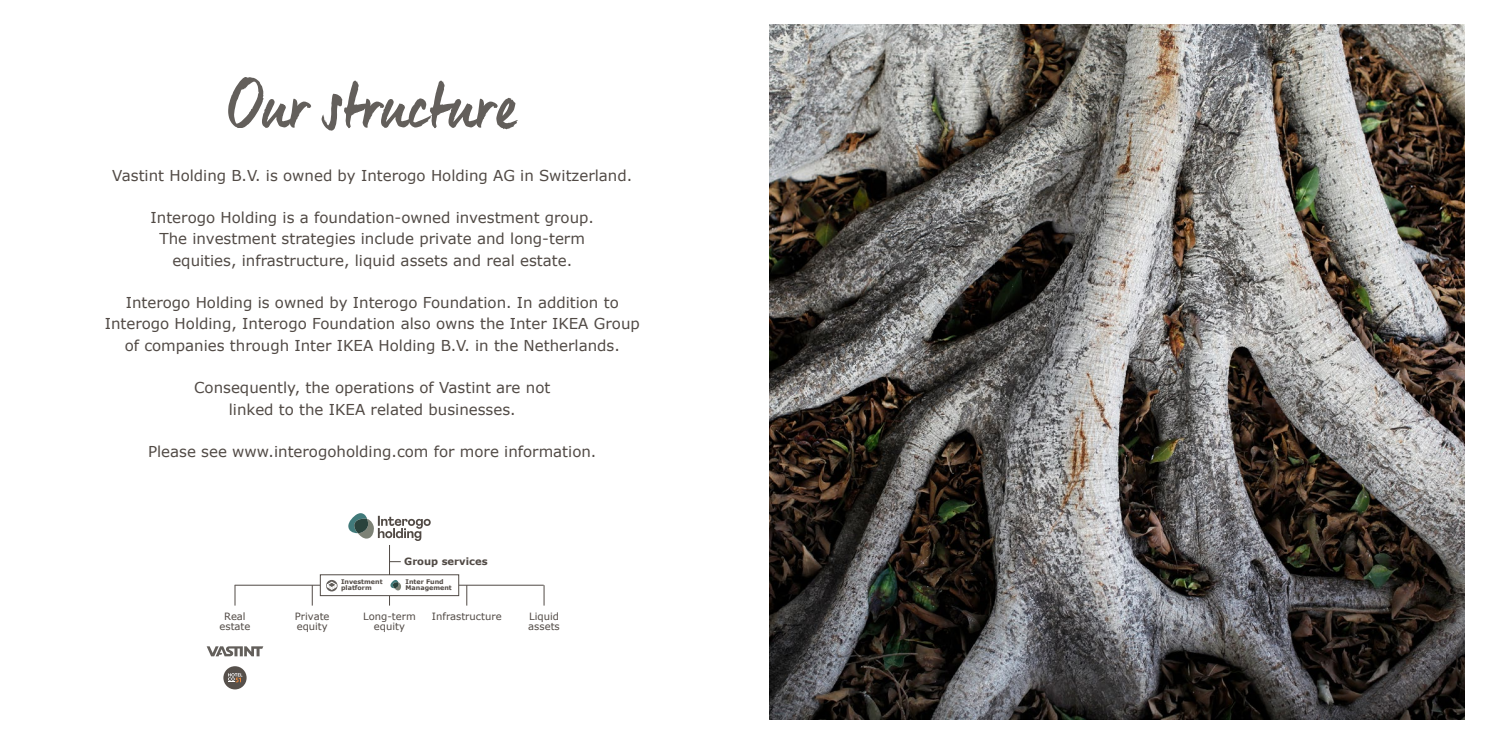
<style>
.page{position:relative;width:1489px;height:745px;background:#fff}
.page>*{position:absolute;margin:0;border:0;box-sizing:border-box;transform-origin:0 0}
.heading_orange{font:68.75px "Manus Vastint";color:#635f5b}
.copy_centred___bal{font:15px/21.2px "Verdana";color:#514a45;text-align:center}
.t1{font:10px/10px "Verdana";color:#514a45}
.t2{font:700 10px "Verdana";color:#514a45}
.t3{font:700 6.38px/6.4px "Verdana";color:#514a45}
</style>
<div class="page">
<img style="left:769px;top:25px;width:694px;height:694px">
<hr style="left:389px;top:544px;width:1px;height:61px;background:#514a45">
<svg style="left:235px;top:585px;width:1px;height:20px"></svg>
<svg style="left:312px;top:585px;width:1px;height:20px"></svg>
<svg style="left:466px;top:585px;width:1px;height:20px"></svg>
<svg style="left:543px;top:585px;width:1px;height:20px"></svg>
<hr style="left:235px;top:584px;width:308px;height:1px;background:#514a45">
<svg style="left:348px;top:513px;width:82px;height:27px"></svg>
<svg style="left:207px;top:646px;width:56px;height:10px"></svg>
<svg style="left:223px;top:665px;width:23px;height:24px"></svg>
<svg style="left:228px;top:672px;width:14px;height:10px"></svg>
<div style="left:320px;top:574px;width:138px;height:21px;background:#fff"></div>
<div style="left:320px;top:574px;width:139px;height:21px;border:1px solid #514a45"></div>
<svg style="left:390px;top:580px;width:11px;height:10px"></svg>
<svg style="left:326px;top:579px;width:11px;height:12px"></svg>
<svg style="left:327px;top:581px;width:10px;height:8px"></svg>
<p class="heading_orange" style="left:228px;top:63px;width:290px">Our structure</p>
<p class="copy_centred___bal" style="left:112px;top:164px;width:521px">Vastint Holding B.V. is owned by Interogo Holding AG in Switzerland.</p>
<p class="copy_centred___bal" style="left:151px;top:207px;width:445px">Interogo Holding is a foundation-owned investment group.<br>The investment strategies include private and long-term equities, infrastructure, liquid assets and real estate.</p>
<p class="copy_centred___bal" style="left:105px;top:292px;width:536px">Interogo Holding is owned by Interogo Foundation. In addition to<br>Interogo Holding, Interogo Foundation also owns the Inter IKEA Group of companies through Inter IKEA Holding B.V. in the Netherlands.</p>
<p class="copy_centred___bal" style="left:194px;top:377px;width:358px">Consequently, the operations of Vastint are not linked to the IKEA related businesses.</p>
<p class="copy_centred___bal" style="left:148px;top:441px;width:450px">Please see www.interogoholding.com for more information.</p>
<p class="t3" style="left:341px;top:578px;width:43px">Investment platform</p>
<p class="t2" style="left:404px;top:554px;width:85px">Group services</p>
<p class="t3" style="left:405px;top:578px;width:48px">Inter Fund<br>Management</p>
<p class="t1" style="left:432px;top:611px;width:71px">Infrastructure</p>
<p class="t1" style="left:219px;top:611px;width:33px;text-align:center">Real estate</p>
<p class="t1" style="left:363px;top:611px;width:54px;text-align:center">Long-term equity</p>
<p class="t1" style="left:528px;top:611px;width:33px">Liquid assets</p>
<p class="t1" style="left:295px;top:611px;width:36px">Private equity</p>
</div>
